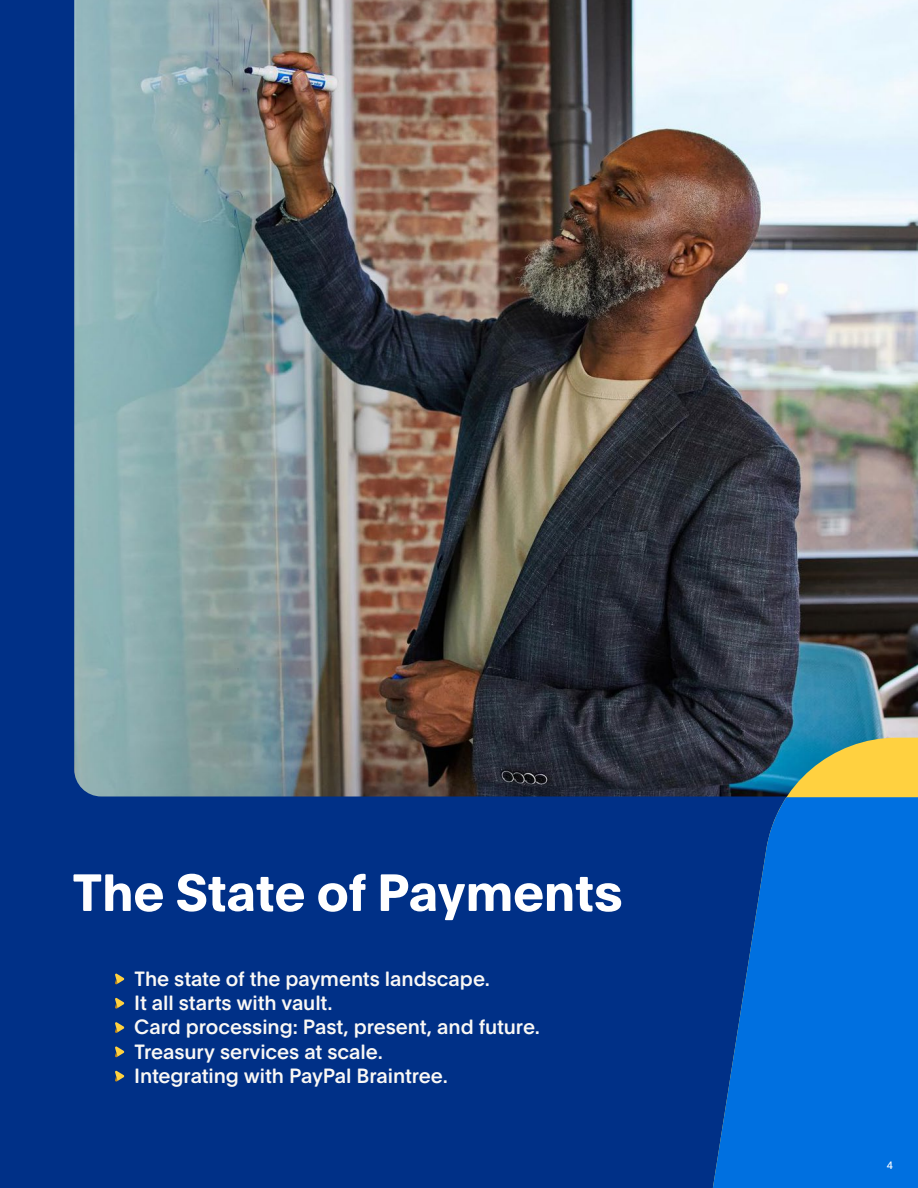
<style>
.page{position:relative;width:918px;height:1188px;background:#003087}
.page>*{position:absolute;margin:0;border:0;box-sizing:border-box;transform-origin:0 0}
.t1{font:700 51.15px "Pay Pal Open";letter-spacing:-.005em;color:#fff}
.t2{font:500 20.25px/24.3px "Pay Pal Open";letter-spacing:-.005em;color:#faf8f5}
.t3{font:10.5px "Pay Pal Open";color:#fff}
</style>
<div class="page">
<img style="left:74px;top:0;width:844px;height:796px">
<svg style="left:115px;top:973px;width:9px;height:12px"></svg>
<svg style="left:115px;top:997px;width:9px;height:12px"></svg>
<svg style="left:115px;top:1022px;width:9px;height:11px"></svg>
<svg style="left:115px;top:1046px;width:9px;height:12px"></svg>
<svg style="left:115px;top:1070px;width:9px;height:12px"></svg>
<svg style="left:712px;top:738px;width:206px;height:59px;background:#879059"></svg>
<svg style="left:712px;top:797px;width:206px;height:391px;fill:#0070e0"></svg>
<h1 class="t1" style="left:72px;top:856px;width:552px">The State of Payments</h1>
<p class="t2" style="left:134px;top:965px;width:407px">The state of the payments landscape.<br>It all starts with vault.<br>Card processing: Past, present, and future.<br>Treasury services at scale.<br>Integrating with PayPal Braintree.</p>
<p class="t3" style="left:887px;top:1158px;width:8px">4</p>
</div>
